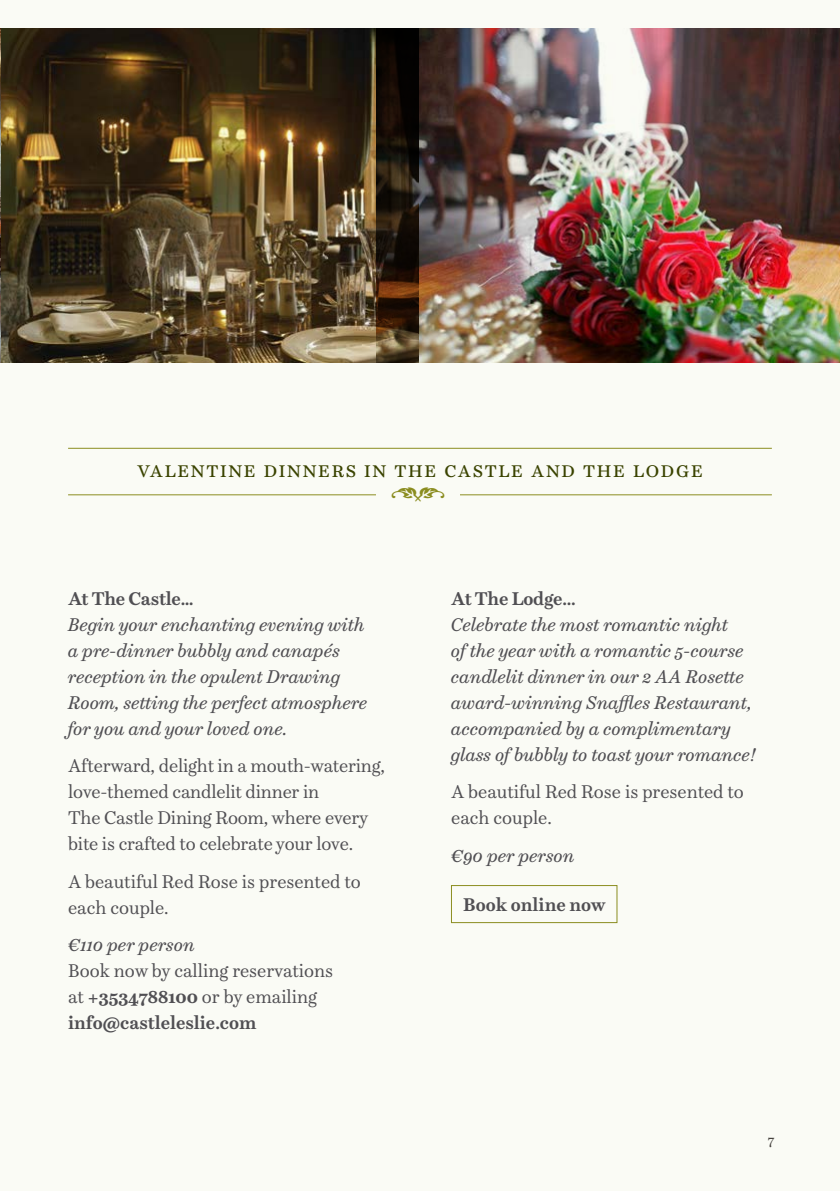
<style>
.page{position:relative;width:840px;height:1191px;background:#fff}
.page>*{position:absolute;margin:0;border:0;box-sizing:border-box;transform-origin:0 0}
.t1{font:28px "Type Embellishments One Let Plain";color:#8b8d20}
.t2{font:22px "Schotis Text";letter-spacing:.075em;color:#3a4300}
.t3{font:italic 18px/26px "Schotis Text";color:#504f53}
.t4{font:18px/26px "Schotis Text";color:#504f53}
.t5{font:700 18px "Schotis Text";letter-spacing:-.01em;color:#504f53}
.t6{font:14px "Schotis Text";color:#45423e}
.s1{font-weight:700}
</style>
<div class="page">
<div style="left:0;top:0;width:27px;height:1191px;background:#fafbf5"></div>
<img style="left:0;top:28px;width:1px;height:335px">
<div style="left:1px;top:0;width:838px;height:1191px;background:#fafbf5"></div>
<img style="left:418px;top:28px;width:421px;height:335px">
<img style="left:1px;top:28px;width:417px;height:335px">
<hr style="left:68px;top:448px;width:703px;height:1px;background:#8b8d20">
<hr style="left:68px;top:494px;width:703px;height:1px;background:#8b8d20">
<div style="left:376px;top:489px;width:84px;height:35px;background:#fafbf5"></div>
<div style="left:451px;top:885px;width:166px;height:38px;border:1px solid #8b8d20"></div>
<p class="t2" style="left:137px;top:453px;width:567px">valentine dinners in the castle and the lodge</p>
<h1 class="t1" style="left:390px;top:483px;width:57px">(</h1>
<p class="t5" style="left:68px;top:585px;width:127px">At The Castle…</p>
<p class="t3" style="left:68px;top:611px;width:301px">Begin your enchanting evening with a pre-dinner bubbly and canapés reception in the opulent Drawing<br>Room, setting the perfect atmosphere for you and your loved one.</p>
<p class="t4" style="left:68px;top:752px;width:318px">Afterward, delight in a mouth-watering, love-themed candlelit dinner in<br>The Castle Dining Room, where every bite is crafted to celebrate your love.</p>
<p class="t4" style="left:68px;top:868px;width:294px">A beautiful Red Rose is presented to each couple.</p>
<p class="t3" style="left:68px;top:931px;width:128px">€110 per person</p>
<p class="t4" style="left:68px;top:957px;width:266px">Book now by calling reservations at <span class="s1">+3534788100</span> or by emailing <span class="s1">info@castleleslie.com</span></p>
<p class="t5" style="left:451px;top:585px;width:126px">At The Lodge...</p>
<p class="t3" style="left:451px;top:611px;width:306px">Celebrate the most romantic night<br>of the year with a romantic 5-course candlelit dinner in our 2 AA Rosette award-winning Snaffles Restaurant, accompanied by a complimentary glass of bubbly to toast your romance!</p>
<p class="t4" style="left:451px;top:778px;width:294px">A beautiful Red Rose is presented to each couple.</p>
<p class="t3" style="left:451px;top:841px;width:125px">€90 per person</p>
<p class="t5" style="left:463px;top:891px;width:144px">Book online now</p>
<p class="t6" style="left:767px;top:1129px;width:8px">7</p>
</div>
